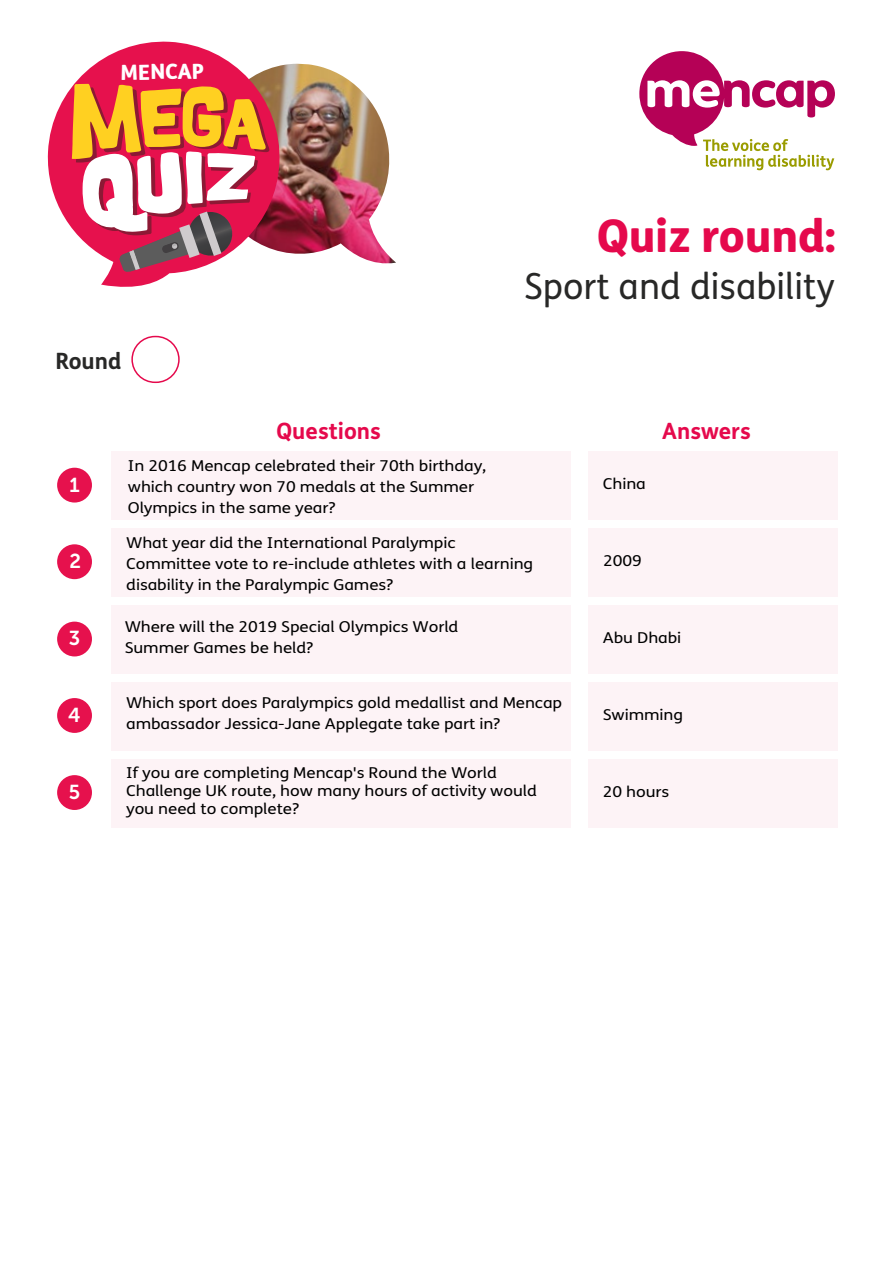
<style>
.page{position:relative;width:893px;height:1263px;background:#fff}
.page>*{position:absolute;margin:0;border:0;box-sizing:border-box;transform-origin:0 0}
.t1{font:800 45px "FS Mencap";letter-spacing:-.005em;color:#e5094c}
.t2{font:36px "FS Mencap";color:#282827}
.t3{font:700 22.5px "FS Mencap";color:#e5094c}
.t4{font:700 22.5px "FS Mencap";color:#282827}
.t5{font:800 21px "FS Mencap";color:#fff}
.t6{font:20.1px "Museo Sans 700";color:#fff}
.t7{font:15px/21px "FS Mencap";letter-spacing:-.005em;color:#000;scale:1.14 1}
</style>
<div class="page">
<img style="left:282px;top:64px;width:114px;height:200px">
<div style="left:111px;top:451px;width:459px;height:68px;background:#fdf3f6"></div>
<div style="left:111px;top:528px;width:459px;height:68px;background:#fdf3f6"></div>
<div style="left:111px;top:605px;width:459px;height:68px;background:#fdf3f6"></div>
<div style="left:111px;top:682px;width:459px;height:68px;background:#fdf3f6"></div>
<div style="left:111px;top:759px;width:459px;height:68px;background:#fdf3f6"></div>
<div style="left:588px;top:451px;width:250px;height:68px;background:#fdf3f6"></div>
<div style="left:588px;top:528px;width:250px;height:68px;background:#fdf3f6"></div>
<div style="left:588px;top:605px;width:250px;height:68px;background:#fdf3f6"></div>
<div style="left:588px;top:682px;width:250px;height:68px;background:#fdf3f6"></div>
<div style="left:588px;top:759px;width:250px;height:68px;background:#fdf3f6"></div>
<div style="left:57px;top:468px;width:35px;height:35px;background:#e6114d;border-radius:50%"></div>
<div style="left:57px;top:544px;width:35px;height:35px;background:#e6114d;border-radius:50%"></div>
<div style="left:57px;top:622px;width:35px;height:34px;background:#e6114d;border-radius:50%"></div>
<div style="left:57px;top:698px;width:35px;height:35px;background:#e6114d;border-radius:50%"></div>
<div style="left:57px;top:775px;width:35px;height:35px;background:#e6114d;border-radius:50%"></div>
<svg style="left:639px;top:51px;width:196px;height:119px"></svg>
<div style="left:131px;top:336px;width:49px;height:47px;border:2px solid #e5094c;border-radius:23px"></div>
<svg style="left:47px;top:41px;width:235px;height:246px"></svg>
<svg style="left:72px;top:84px;width:197px;height:190px"></svg>
<h3 class="t5" style="left:120px;top:59px;width:85px;rotate:-1deg">MENCAP</h3>
<h3 class="t4" style="left:55px;top:347px;width:67px">Round</h3>
<h1 class="t1" style="left:597px;top:208px;width:240px">Quiz round:</h1>
<h2 class="t2" style="left:524px;top:265px;width:312px">Sport and disability</h2>
<h3 class="t3" style="left:277px;top:417px;width:106px">Questions</h3>
<h3 class="t3" style="left:662px;top:417px;width:90px">Answers</h3>
<h3 class="t6" style="left:69px;top:473px;width:12px">1</h3>
<h3 class="t6" style="left:69px;top:550px;width:13px">2</h3>
<p class="t7" style="left:128px;top:455px;width:316px">In 2016 Mencap celebrated their 70th birthday, which country won 70 medals at the Summer<br>Olympics in the same year?</p>
<p class="t7" style="left:126px;top:532px;width:358px">What year did the International Paralympic<br>Committee vote to re-include athletes with a learning disability in the Paralympic Games?</p>
<p class="t7" style="left:603px;top:473px;width:39px">China</p>
<p class="t7" style="left:603px;top:550px;width:35px">2009</p>
<h3 class="t6" style="left:69px;top:627px;width:13px">3</h3>
<p class="t7" style="left:125px;top:617px;width:294px">Where will the 2019 Special Olympics World<br>Summer Games be held?</p>
<p class="t7" style="left:603px;top:627px;width:70px">Abu Dhabi</p>
<h3 class="t6" style="left:68px;top:704px;width:14px">4</h3>
<p class="t7" style="left:126px;top:693px;width:384px">Which sport does Paralympics gold medallist and Mencap ambassador Jessica-Jane Applegate take part in?</p>
<p class="t7" style="left:603px;top:704px;width:72px">Swimming</p>
<h3 class="t6" style="left:69px;top:781px;width:13px">5</h3>
<p class="t7" style="left:126px;top:764px;width:362px;line-height:18px">If you are completing Mencap's Round the World<br>Challenge UK route, how many hours of activity would you need to complete?</p>
<p class="t7" style="left:603px;top:781px;width:60px">20 hours</p>
</div>
